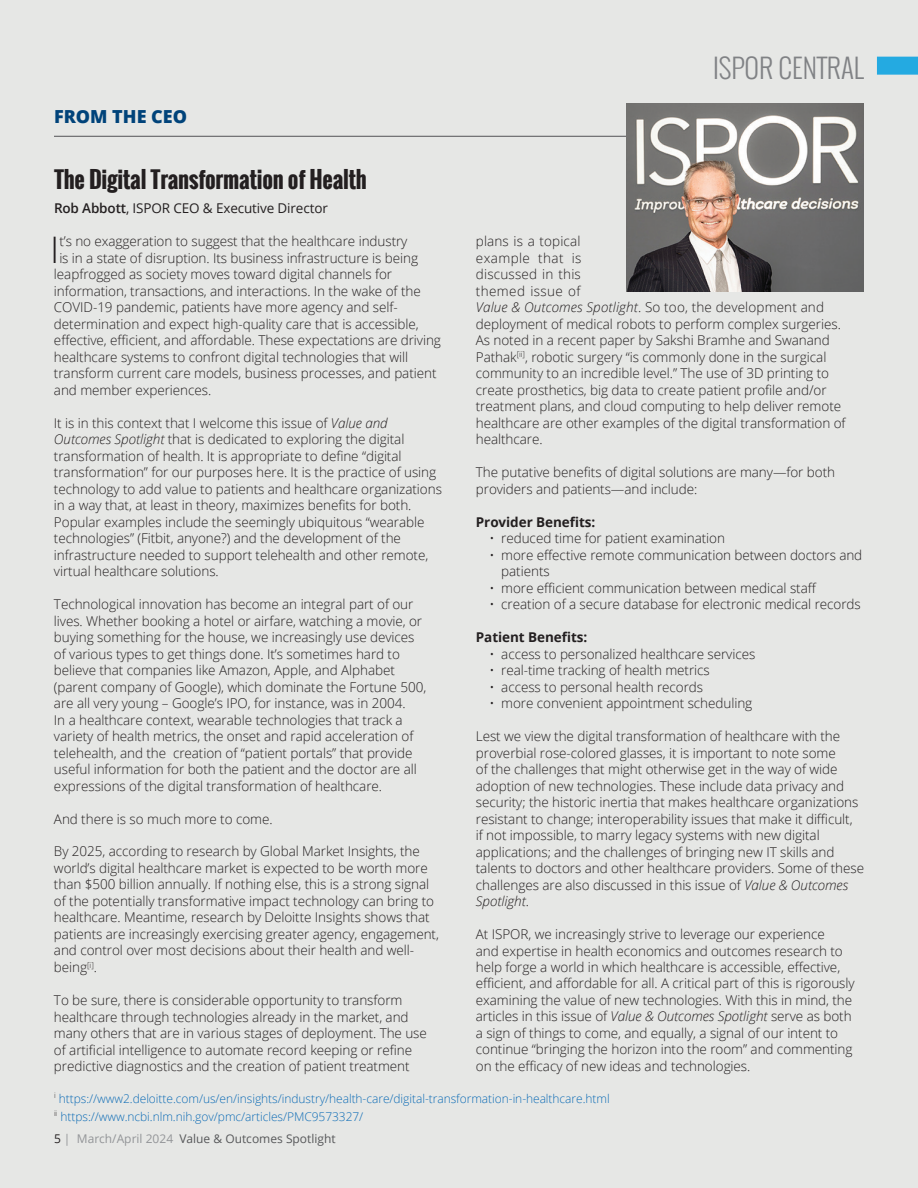
<style>
.page{position:relative;width:918px;height:1188px;background:#e6e7e5}
.page>*{position:absolute;margin:0;border:0;box-sizing:border-box;transform-origin:0 0}
.t1{font:300 36.6px "Open Sans";color:#231f20}
.t2{font:300 27px "Oswald";color:#808285}
.t3{font:700 22.5px "Oswald";letter-spacing:-.01em;color:#231f20}
.t4{font:800 18px "Open Sans";color:#00437a}
.t5{font:300 13.5px/16.5px "Open Sans";letter-spacing:-.005em;color:#231f20}
.t6{font:13.5px "Open Sans";letter-spacing:-.01em;color:#231f20}
.t7{font:700 13.5px "Open Sans";letter-spacing:-.005em;color:#231f20}
.t8{font:300 12px/18px "Open Sans";letter-spacing:-.005em;color:#0d6cb6}
.t9{font:12px "Open Sans";color:#57585a}
.s1{font-weight:600}
.s2{font-style:italic}
.s3{color:#231f20}
.s4{color:#939598}
</style>
<div class="page">
<div style="left:877px;top:57px;width:41px;height:18px;background:#24aae1"></div>
<hr style="left:54px;top:136px;width:810px;height:1px;background:#636366">
<img style="left:627px;top:104px;width:237px;height:187px">
<h3 class="t4" style="left:54px;top:103px;width:135px">FROM THE CEO</h3>
<h3 class="t3" style="left:54px;top:162px;width:314px">The Digital Transformation of Health</h3>
<p class="t6" style="left:54px;top:199px;width:275px"><span class="s1">Rob Abbott</span>, ISPOR CEO &amp; Executive Director</p>
<h1 class="t1" style="left:50px;top:224px;width:11px">I</h1>
<p class="t5" style="left:59px;top:233px;width:350px">t’s no exaggeration to suggest that the healthcare industry</p>
<p class="t5" style="left:59px;top:249px;width:360px">is in a state of disruption. Its business infrastructure is being</p>
<p class="t5" style="left:54px;top:266px;width:340px">leapfrogged as society moves toward digital channels for</p>
<p class="t5" style="left:54px;top:282px;width:368px">information, transactions, and interactions. In the wake of the</p>
<p class="t5" style="left:54px;top:299px;width:345px">COVID-19 pandemic, patients have more agency and self-</p>
<p class="t5" style="left:54px;top:315px;width:366px">determination and expect high-quality care that is accessible,</p>
<p class="t5" style="left:54px;top:332px;width:389px">effective, efficient, and affordable. These expectations are driving</p>
<p class="t5" style="left:54px;top:348px;width:356px">healthcare systems to confront digital technologies that will</p>
<p class="t5" style="left:54px;top:365px;width:384px">transform current care models, business processes, and patient</p>
<p class="t5" style="left:54px;top:381px;width:159px">and member experiences.</p>
<p class="t5" style="left:54px;top:414px;width:390px">It is in this context that I welcome this issue of <span class="s2">Value and Outcomes Spotlight</span> that is dedicated to exploring the digital transformation of health. It is appropriate to define “digital transformation” for our purposes here. It is the practice of using technology to add value to patients and healthcare organizations in a way that, at least in theory, maximizes benefits for both.<br>Popular examples include the seemingly ubiquitous “wearable technologies” (Fitbit, anyone?) and the development of the infrastructure needed to support telehealth and other remote, virtual healthcare solutions.</p>
<p class="t5" style="left:54px;top:596px;width:374px">Technological innovation has become an integral part of our lives. Whether booking a hotel or airfare, watching a movie, or buying something for the house, we increasingly use devices of various types to get things done. It’s sometimes hard to believe that companies like Amazon, Apple, and Alphabet (parent company of Google), which dominate the Fortune 500, are all very young – Google’s IPO, for instance, was in 2004.<br>In a healthcare context, wearable technologies that track a variety of health metrics, the onset and rapid acceleration of telehealth, and the creation of “patient portals” that provide useful information for both the patient and the doctor are all expressions of the digital transformation of healthcare.</p>
<p class="t5" style="left:54px;top:810px;width:220px">And there is so much more to come.</p>
<p class="t5" style="left:54px;top:843px;width:387px">By 2025, according to research by Global Market Insights, the world’s digital healthcare market is expected to be worth more than $500 billion annually. If nothing else, this is a strong signal of the potentially transformative impact technology can bring to healthcare. Meantime, research by Deloitte Insights shows that patients are increasingly exercising greater agency, engagement, and control over most decisions about their health and well&shy;being<sup>[i]</sup>.</p>
<p class="t5" style="left:54px;top:992px;width:374px">To be sure, there is considerable opportunity to transform healthcare through technologies already in the market, and many others that are in various stages of deployment. The use of artificial intelligence to automate record keeping or refine predictive diagnostics and the creation of patient treatment</p>
<h2 class="t2" style="left:713px;top:48px;width:152px">ISPOR CENTRAL</h2>
<p class="t5" style="left:476px;top:233px;width:371px">plans is a topical<br>example that is<br>discussed in this<br>themed issue of<br><span class="s2">Value &amp; Outcomes Spotlight</span>. So too, the development and deployment of medical robots to perform complex surgeries.<br>As noted in a recent paper by Sakshi Bramhe and Swanand Pathak<sup>[ii]</sup>, robotic surgery “is commonly done in the surgical community to an incredible level.” The use of 3D printing to create prosthetics, big data to create patient profile and/or treatment plans, and cloud computing to help deliver remote healthcare are other examples of the digital transformation of healthcare.</p>
<p class="t5" style="left:476px;top:464px;width:361px">The putative benefits of digital solutions are many—for both providers and patients—and include:</p>
<p class="t7" style="left:476px;top:512px;width:121px">Provider Benefits:</p>
<p class="t5" style="left:489px;top:530px;width:237px">• reduced time for patient examination</p>
<p class="t5" style="left:501px;top:546px;width:363px;text-indent:-12px">• more effective remote communication between doctors and patients</p>
<p class="t5" style="left:489px;top:579px;width:329px">• more efficient communication between medical staff</p>
<p class="t5" style="left:489px;top:596px;width:373px">• creation of a secure database for electronic medical records</p>
<p class="t7" style="left:476px;top:628px;width:113px">Patient Benefits:</p>
<p class="t5" style="left:489px;top:645px;width:267px">• access to personalized healthcare services</p>
<p class="t5" style="left:489px;top:662px;width:222px">• real-time tracking of health metrics</p>
<p class="t5" style="left:489px;top:678px;width:215px">• access to personal health records</p>
<p class="t5" style="left:489px;top:695px;width:264px">• more convenient appointment scheduling</p>
<p class="t5" style="left:476px;top:728px;width:390px">Lest we view the digital transformation of healthcare with the proverbial rose-colored glasses, it is important to note some<br>of the challenges that might otherwise get in the way of wide adoption of new technologies. These include data privacy and security; the historic inertia that makes healthcare organizations resistant to change; interoperability issues that make it difficult,<br>if not impossible, to marry legacy systems with new digital applications; and the challenges of bringing new IT skills and talents to doctors and other healthcare providers. Some of these challenges are also discussed in this issue of <span class="s2">Value &amp; Outcomes Spotlight</span>.</p>
<p class="t5" style="left:476px;top:925px;width:380px">At ISPOR, we increasingly strive to leverage our experience<br>and expertise in health economics and outcomes research to help forge a world in which healthcare is accessible, effective, efficient, and affordable for all. A critical part of this is rigorously examining the value of new technologies. With this in mind, the articles in this issue of <span class="s2">Value &amp; Outcomes Spotlight</span> serve as both a sign of things to come, and equally, a signal of our intent to continue “bringing the horizon into the room” and commenting on the efficacy of new ideas and technologies.</p>
<p class="t8" style="left:54px;top:1089px;width:557px"><sup>i</sup> https://www2.deloitte.com/us/en/insights/industry/health-care/digital-transformation-in-healthcare.html <sup>ii</sup> https://www.ncbi.nlm.nih.gov/pmc/articles/PMC9573327/</p>
<p class="t9" style="left:54px;top:1131px;width:283px"><span class="s3">5</span> <span class="s4">| March/April 2024</span> Value &amp; Outcomes Spotlight</p>
</div>
